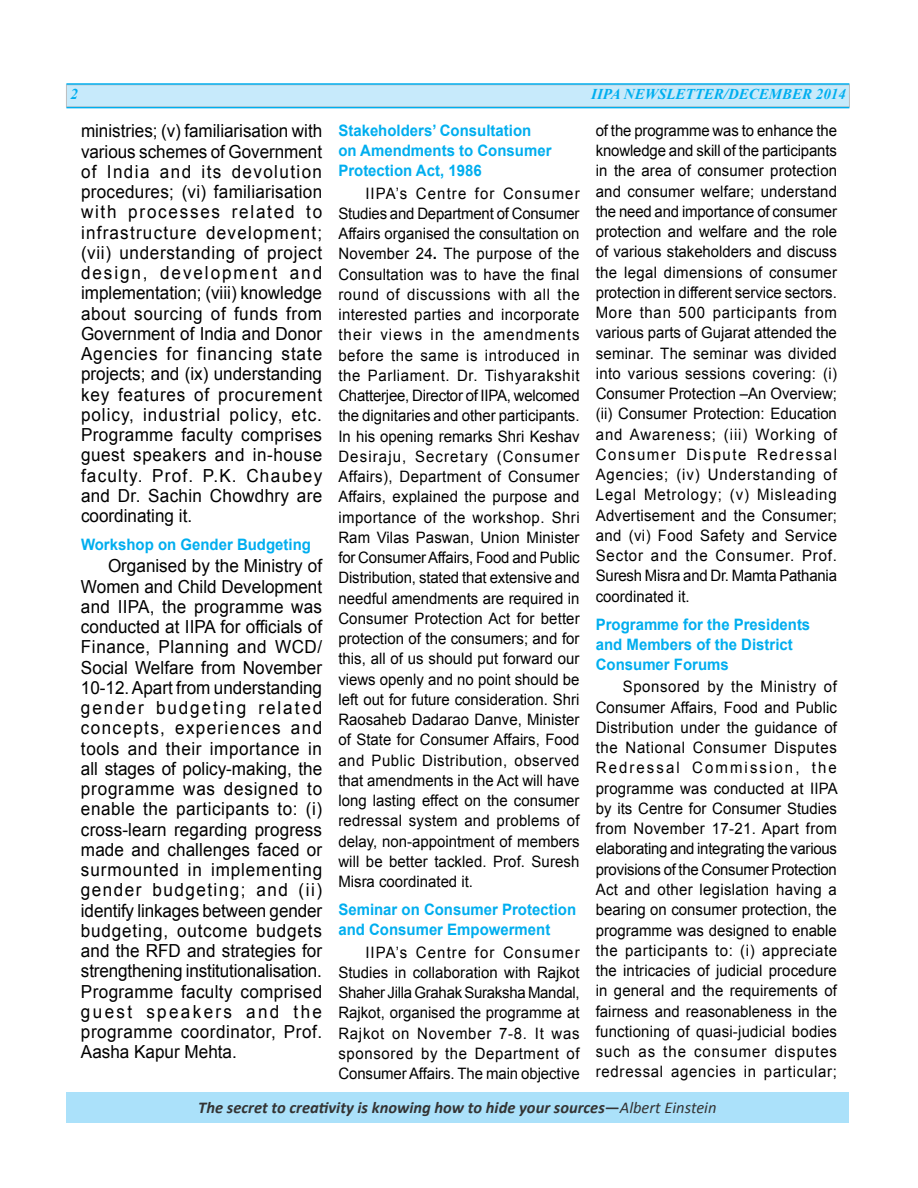
<style>
.page{position:relative;width:918px;height:1188px;background:#fff}
.page>*{position:absolute;margin:0;border:0;box-sizing:border-box;transform-origin:0 0}
.t1{font:18px/20.2px "Arial";letter-spacing:.02em;color:#000;text-align:justify;scale:.95 1}
.t2{font:italic 700 16.5px "Calibri";color:#333}
.t3{font:15.75px/20.2px "Arial";letter-spacing:.005em;color:#000;text-align:justify;scale:.95 1}
.t4{font:700 15.75px/20.2px "Arial";color:#00aeef;scale:.95 1}
.t5{font:italic 700 15px "Times New Roman";color:#00aeef}
.s1{font-weight:700}
.s2{font-style:normal}
.s3{font-weight:400}
</style>
<div class="page">
<div style="left:66px;top:85px;width:783px;height:22px;background:#c7eafb;border:1px solid #bcbec0"></div>
<hr style="left:66px;top:83px;width:783px;height:2px;background:#00aeef">
<hr style="left:66px;top:107px;width:783px;height:1px;background:#00aeef">
<div style="left:66px;top:1092px;width:783px;height:31px;background:#abe1fa"></div>
<p class="t5" style="left:70px;top:84px;width:9px">2</p>
<p class="t5" style="left:591px;top:84px;width:256px">IIPA NEWSLETTER/DECEMBER 2014</p>
<p class="t1" style="left:81px;top:121px;width:256px">ministries; (v) familiarisation with various schemes of Government of India and its devolution procedures; (vi) familiarisation with processes related to infrastructure development; (vii) understanding of project design, development and implementation; (viii) knowledge about sourcing of funds from Government of India and Donor Agencies for financing state projects; and (ix) understanding key features of procurement policy, industrial policy, etc.<br>Programme faculty comprises guest speakers and in-house faculty. Prof. P.K. Chaubey and Dr. Sachin Chowdhry are coordinating it.</p>
<p class="t4" style="left:81px;top:535px;width:244px">Workshop on Gender Budgeting</p>
<p class="t1" style="left:81px;top:556px;width:255px;text-indent:27px">Organised by the Ministry of Women and Child Development and IIPA, the programme was conducted at IIPA for officials of Finance, Planning and WCD/ Social Welfare from November 10-12. Apart from understanding gender budgeting related concepts, experiences and tools and their importance in all stages of policy-making, the programme was designed to enable the participants to: (i) cross-learn regarding progress made and challenges faced or surmounted in implementing gender budgeting; and (ii) identify linkages between gender budgeting, outcome budgets and the RFD and strategies for strengthening institutionalisation.<br>Programme faculty comprised guest speakers and the programme coordinator, Prof.<br>Aasha Kapur Mehta.</p>
<p class="t4" style="left:338px;top:121px;width:226px">Stakeholders’ Consultation on Amendments to Consumer<br>Protection Act, 1986</p>
<p class="t3" style="left:338px;top:183px;width:256px;text-indent:27px">IIPA’s Centre for Consumer Studies and Department of Consumer Affairs organised the consultation on November 24<span class="s1">.</span> The purpose of the Consultation was to have the final round of discussions with all the interested parties and incorporate their views in the amendments before the same is introduced in the Parliament. Dr. Tishyarakshit Chatterjee, Director of IIPA, welcomed the dignitaries and other participants.<br>In his opening remarks Shri Keshav Desiraju, Secretary (Consumer Affairs), Department of Consumer Affairs, explained the purpose and importance of the workshop. Shri Ram Vilas Paswan, Union Minister for Consumer Affairs, Food and Public Distribution, stated that extensive and needful amendments are required in Consumer Protection Act for better protection of the consumers; and for this, all of us should put forward our views openly and no point should be left out for future consideration. Shri Raosaheb Dadarao Danve, Minister of State for Consumer Affairs, Food and Public Distribution, observed that amendments in the Act will have long lasting effect on the consumer redressal system and problems of delay, non-appointment of members will be better tackled. Prof. Suresh Misra coordinated it.</p>
<p class="t4" style="left:338px;top:900px;width:252px">Seminar on Consumer Protection and Consumer Empowerment</p>
<p class="t3" style="left:338px;top:942px;width:255px;text-indent:27px">IIPA’s Centre for Consumer Studies in collaboration with Rajkot Shaher Jilla Grahak Suraksha Mandal, Rajkot, organised the programme at Rajkot on November 7-8. It was sponsored by the Department of Consumer Affairs. The main objective</p>
<p class="t3" style="left:596px;top:120px;width:255px">of the programme was to enhance the knowledge and skill of the participants in the area of consumer protection and consumer welfare; understand the need and importance of consumer protection and welfare and the role of various stakeholders and discuss the legal dimensions of consumer protection in different service sectors.<br>More than 500 participants from various parts of Gujarat attended the seminar. The seminar was divided into various sessions covering: (i)<br>Consumer Protection –An Overview; (ii) Consumer Protection: Education and Awareness; (iii) Working of Consumer Dispute Redressal Agencies; (iv) Understanding of Legal Metrology; (v) Misleading Advertisement and the Consumer; and (vi) Food Safety and Service Sector and the Consumer. Prof.<br>Suresh Misra and Dr. Mamta Pathania coordinated it.</p>
<p class="t4" style="left:596px;top:614px;width:227px">Programme for the Presidents and Members of the District<br>Consumer Forums</p>
<p class="t3" style="left:596px;top:677px;width:256px;text-indent:27px">Sponsored by the Ministry of Consumer Affairs, Food and Public Distribution under the guidance of the National Consumer Disputes Redressal Commission, the programme was conducted at IIPA by its Centre for Consumer Studies from November 17-21. Apart from elaborating and integrating the various provisions of the Consumer Protection Act and other legislation having a bearing on consumer protection, the programme was designed to enable the participants to: (i) appreciate the intricacies of judicial procedure in general and the requirements of fairness and reasonableness in the functioning of quasi-judicial bodies such as the consumer disputes redressal agencies in particular;</p>
<p class="t2" style="left:198px;top:1098px;width:520px">The secret to creativity is knowing how to hide your sources<span class="s2">—</span><span class="s3">Albert Einstein</span></p>
</div>
